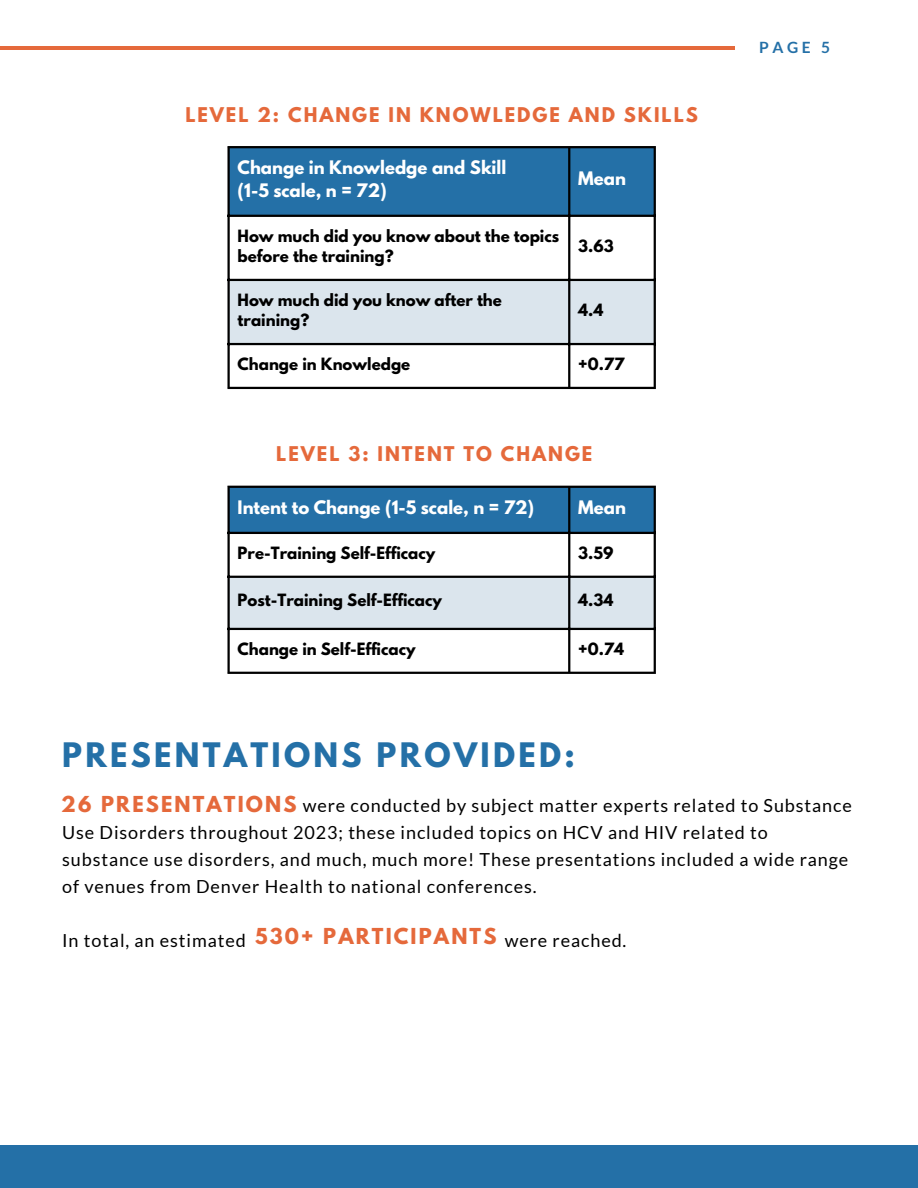
<style>
.page{position:relative;width:918px;height:1188px;background:#fff}
.page>*{position:absolute;margin:0;border:0;box-sizing:border-box;transform-origin:0 0}
.t1{font:700 29.85px "League Spartan";letter-spacing:.11em;color:#2470a7}
.t2{font:700 19.5px "League Spartan";letter-spacing:.11em;color:#e5693b}
.t3{font:18px/27px "Lato";letter-spacing:.05em;color:#000}
.t4{font:700 18px "League Spartan";letter-spacing:.11em;color:#e5693b}
.t5{font:700 16.5px "League Spartan";color:#fff}
.t6{font:700 15.6px "Lato";color:#2470a7}
.t7{font:700 15px/20.2px "League Spartan";color:#000}
.s1{font-family:"League Spartan";font-weight:700;font-size:19.5px;color:#e5693b}
</style>
<div class="page">
<hr style="left:0;top:46px;width:734px;height:4px;background:#e5693b">
<div style="left:0;top:1146px;width:918px;height:42px;background:#2470a7"></div>
<div style="left:230px;top:148px;width:424px;height:67px;background:#2470a7"></div>
<div style="left:230px;top:281px;width:424px;height:62px;background:#dbe5ed"></div>
<hr style="left:227px;top:148px;width:3px;height:239px;background:#000">
<hr style="left:568px;top:148px;width:2px;height:239px;background:#000">
<hr style="left:654px;top:148px;width:2px;height:239px;background:#000">
<hr style="left:227px;top:146px;width:429px;height:2px;background:#000">
<hr style="left:227px;top:215px;width:429px;height:2px;background:#000">
<hr style="left:227px;top:279px;width:429px;height:2px;background:#000">
<hr style="left:227px;top:343px;width:429px;height:2px;background:#000">
<hr style="left:227px;top:387px;width:429px;height:2px;background:#000">
<div style="left:230px;top:488px;width:424px;height:44px;background:#2470a7"></div>
<div style="left:230px;top:578px;width:424px;height:50px;background:#dbe5ed"></div>
<hr style="left:227px;top:488px;width:3px;height:184px;background:#000">
<hr style="left:568px;top:488px;width:2px;height:184px;background:#000">
<hr style="left:654px;top:488px;width:2px;height:184px;background:#000">
<hr style="left:227px;top:486px;width:429px;height:2px;background:#000">
<hr style="left:227px;top:532px;width:429px;height:2px;background:#000">
<hr style="left:227px;top:576px;width:429px;height:2px;background:#000">
<hr style="left:227px;top:628px;width:429px;height:2px;background:#000">
<hr style="left:227px;top:672px;width:429px;height:2px;background:#000">
<p class="t4" style="left:185px;top:106px;width:514px">LEVEL 2: CHANGE IN KNOWLEDGE AND SKILLS</p>
<p class="t5" style="left:238px;top:159px;width:270px">Change in Knowledge and Skill</p>
<p class="t5" style="left:238px;top:182px;width:151px">(1-5 scale, n = 72)</p>
<h2 class="t5" style="left:578px;top:171px;width:49px">Mean</h2>
<p class="t7" style="left:238px;top:227px;width:323px">How much did you know about the topics before the training?</p>
<p class="t7" style="left:578px;top:238px;width:37px">3.63</p>
<p class="t7" style="left:238px;top:292px;width:266px">How much did you know after the training?</p>
<p class="t7" style="left:578px;top:302px;width:27px">4.4</p>
<p class="t7" style="left:238px;top:356px;width:174px">Change in Knowledge</p>
<p class="t7" style="left:578px;top:356px;width:48px">+0.77</p>
<p class="t4" style="left:276px;top:445px;width:318px">LEVEL 3: INTENT TO CHANGE</p>
<p class="t5" style="left:238px;top:499px;width:298px">Intent to Change (1-5 scale, n = 72)</p>
<h2 class="t5" style="left:578px;top:499px;width:49px">Mean</h2>
<p class="t7" style="left:238px;top:545px;width:199px">Pre-Training Self-Efficacy</p>
<p class="t7" style="left:578px;top:545px;width:37px">3.59</p>
<p class="t7" style="left:238px;top:592px;width:206px">Post-Training Self-Efficacy</p>
<p class="t7" style="left:578px;top:592px;width:37px">4.34</p>
<p class="t7" style="left:238px;top:641px;width:180px">Change in Self-Efficacy</p>
<p class="t7" style="left:578px;top:641px;width:47px">+0.74</p>
<p class="t6" style="left:759px;top:38px;width:72px">PAGE 5</p>
<p class="t1" style="left:62px;top:741px;width:514px">PRESENTATIONS PROVIDED:</p>
<h1 class="t3" style="left:61px;top:791px;width:792px"><span class="s1">26 PRESENTATIONS</span> were conducted by subject matter experts related to Substance Use Disorders throughout 2023; these included topics on HCV and HIV related to substance use disorders, and much, much more! These presentations included a wide range of venues from Denver Health to national conferences.</h1>
<h3 class="t2" style="left:255px;top:927px;width:243px">530+ PARTICIPANTS</h3>
<h2 class="t3" style="left:62px;top:926px;width:185px">In total, an estimated</h2>
<h2 class="t3" style="left:505px;top:926px;width:123px">were reached.</h2>
</div>
